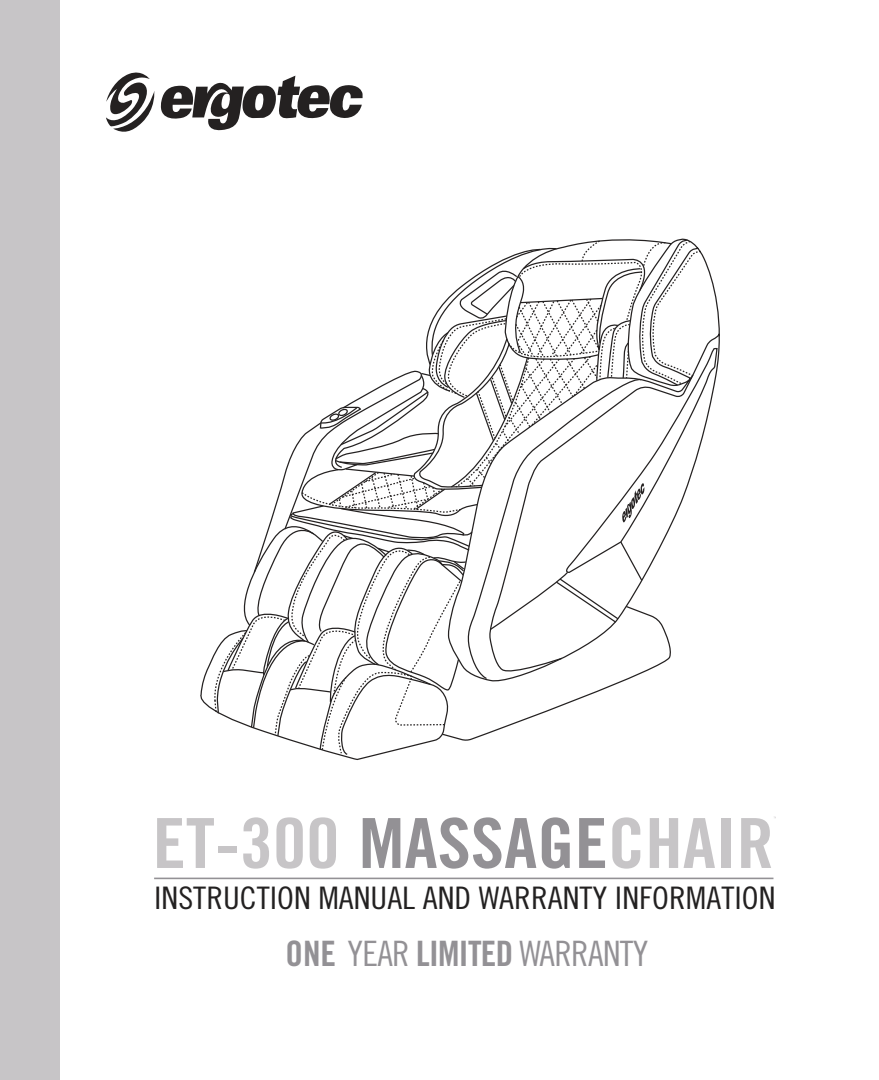
<style>
.page{position:relative;width:879px;height:1080px;background:#fff}
.page>*{position:absolute;margin:0;border:0;box-sizing:border-box;transform-origin:0 0}
.t1{font:69px "Trade Gothic Bold Cond Twenty";color:#c7c5c7;scale:1.08 1}
.t2{font:35px "Trade Gothic Cond Eighteen";letter-spacing:-.02em;color:#939195}
.t3{font:31px "Trade Gothic Cond Eighteen";color:#232121;scale:1.08 1}
.s1{color:#939195}
.s2{font-family:"Trade Gothic Bold Cond Twenty"}
</style>
<div class="page">
<div style="left:0;top:0;width:60px;height:1080px;background:#c7c5c7"></div>
<hr style="left:154px;top:878px;width:619px;height:1px;background:#939195">
<svg style="left:106px;top:72px;width:256px;height:60px"></svg>
<svg style="left:200px;top:238px;width:518px;height:522px"></svg>
<h1 class="t1" style="left:153px;top:801px;width:577px">ET-300 <span class="s1">MASSAGE</span>CHAIR</h1>
<p class="t3" style="left:154px;top:880px;width:576px">INSTRUCTION MANUAL AND WARRANTY INFORMATION</p>
<p class="t2" style="left:285px;top:933px;width:364px"><span class="s2">ONE</span> YEAR <span class="s2">LIMITED</span> WARRANTY</p>
</div>
